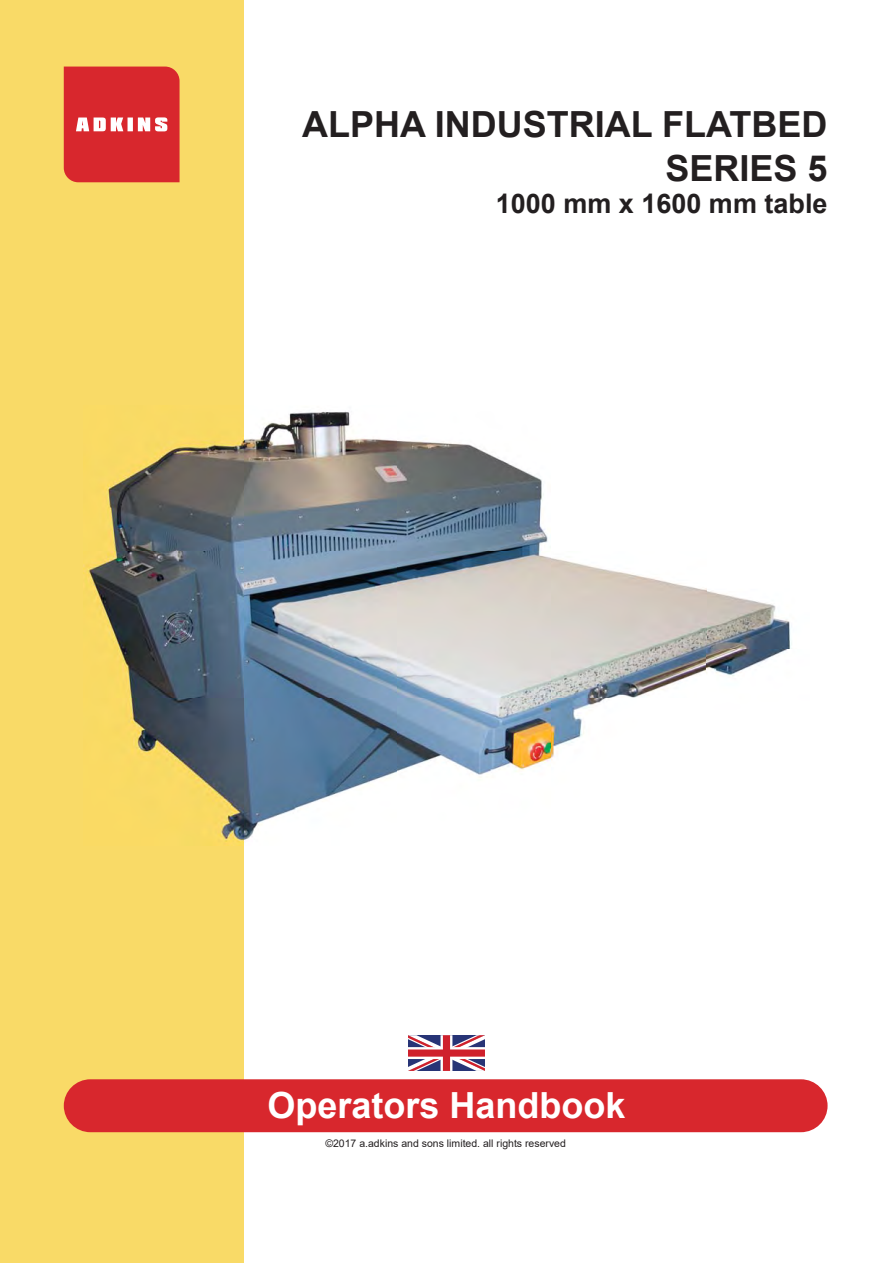
<style>
.page{position:relative;width:893px;height:1263px;background:#fff}
.page>*{position:absolute;margin:0;border:0;box-sizing:border-box;transform-origin:0 0}
.t1{font:700 36px/43.2px "Arial";color:#231f20;text-align:right}
.t2{font:700 36px "Arial";color:#fff}
.t3{font:700 27px "Arial";color:#231f20}
.t4{font:10.5px "Arial";color:#231f20}
</style>
<div class="page">
<div style="left:0;top:0;width:243px;height:1263px;background:#f9da67"></div>
<div style="left:64px;top:1079px;width:763px;height:53px;background:#d8272d;border-radius:27px"></div>
<svg style="left:64px;top:67px;width:116px;height:115px;background:#da363a"></svg>
<img style="left:84px;top:405px;width:708px;height:441px">
<svg style="left:408px;top:1035px;width:77px;height:36px"></svg>
<h1 class="t1" style="left:302px;top:103px;width:527px">ALPHA INDUSTRIAL FLATBED<br>SERIES 5</h1>
<h2 class="t3" style="left:496px;top:189px;width:333px">1000 mm x 1600 mm table</h2>
<h1 class="t2" style="left:267px;top:1085px;width:360px">Operators Handbook</h1>
<p class="t4" style="left:325px;top:1138px;width:242px">©2017 a.adkins and sons limited. all rights reserved</p>
</div>
